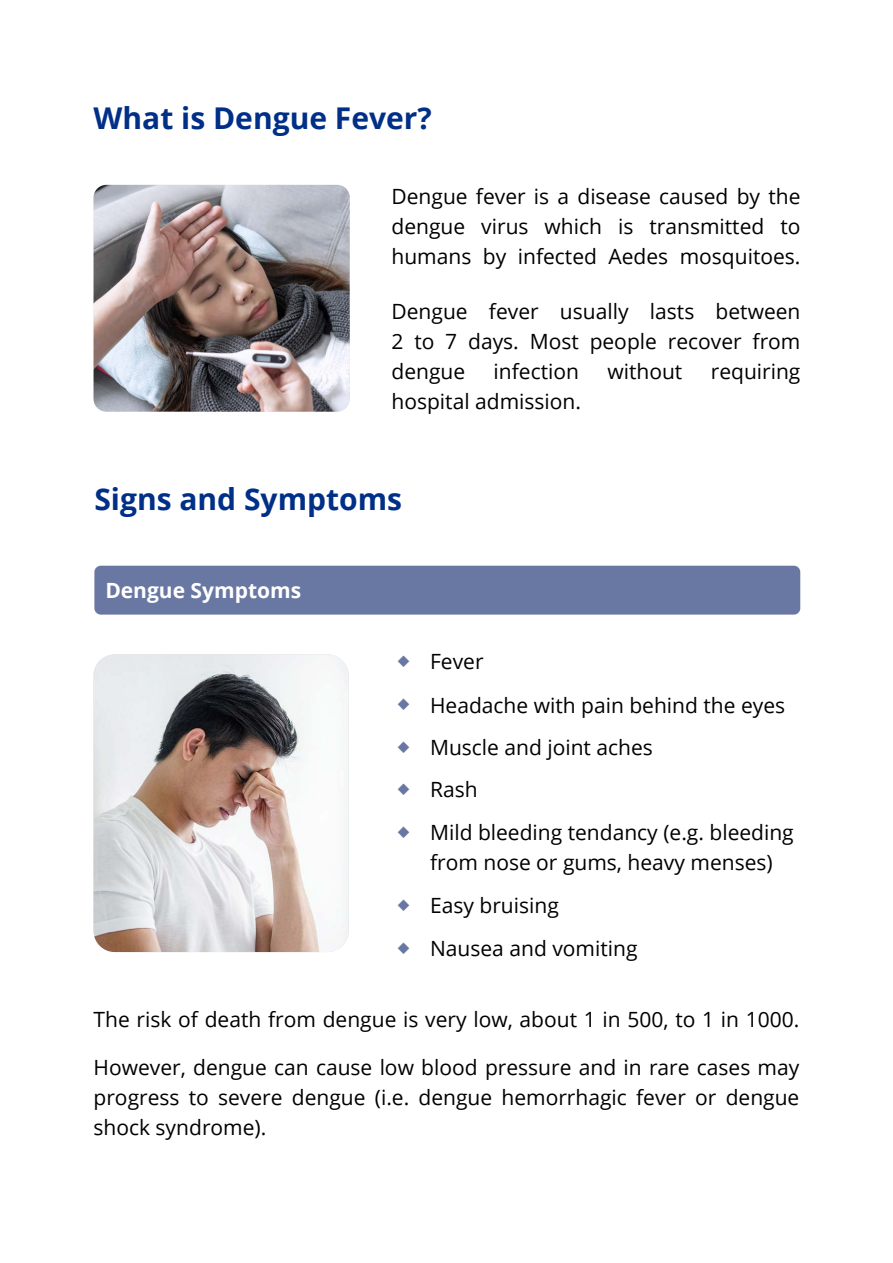
<style>
.page{position:relative;width:893px;height:1263px;background:#fff}
.page>*{position:absolute;margin:0;border:0;box-sizing:border-box;transform-origin:0 0}
.t1{font:700 30px "Open Sans";color:#002f87}
.t2{font:21px/30px "Open Sans";color:#000;text-align:justify}
.t3{font:700 21px "Open Sans";color:#fff}
</style>
<div class="page">
<img style="left:94px;top:185px;width:256px;height:227px">
<img style="left:94px;top:654px;width:255px;height:298px">
<div style="left:94px;top:566px;width:706px;height:49px;background:#6977a3;border-radius:6px"></div>
<h1 class="t1" style="left:94px;top:97px;width:340px">What is Dengue Fever?</h1>
<p class="t2" style="left:391px;top:180px;width:410px">Dengue fever is a disease caused by the dengue virus which is transmitted to humans by infected Aedes mosquitoes.</p>
<p class="t2" style="left:391px;top:296px;width:410px">Dengue fever usually lasts between 2 to 7 days. Most people recover from dengue</p>
<p class="t2" style="left:494px;top:356px;width:87px">infection</p>
<p class="t2" style="left:607px;top:356px;width:76px">without</p>
<p class="t2" style="left:711px;top:356px;width:91px">requiring</p>
<p class="t2" style="left:391px;top:386px;width:191px">hospital admission.</p>
<h1 class="t1" style="left:94px;top:478px;width:309px">Signs and Symptoms</h1>
<p class="t3" style="left:105px;top:575px;width:197px">Dengue Symptoms</p>
<p class="t2" style="left:430px;top:639px;width:357px;line-height:44.2px">Fever<br>Headache with pain behind the eyes</p>
<p class="t2" style="left:430px;top:725px;width:365px;line-height:42.8px;text-align:left">Muscle and joint aches<br>Rash<br>Mild bleeding tendancy (e.g. bleeding</p>
<p class="t2" style="left:430px;top:840px;width:344px;line-height:42.8px;text-align:left">from nose or gums, heavy menses)<br>Easy bruising<br>Nausea and vomiting</p>
<p class="t2" style="left:94px;top:1004px;width:707px">The risk of death from dengue is very low, about 1 in 500, to 1 in 1000.</p>
<p class="t2" style="left:94px;top:1051px;width:707px">However, dengue can cause low blood pressure and in rare cases may progress to severe dengue (i.e. dengue hemorrhagic fever or dengue shock syndrome).</p>
</div>
